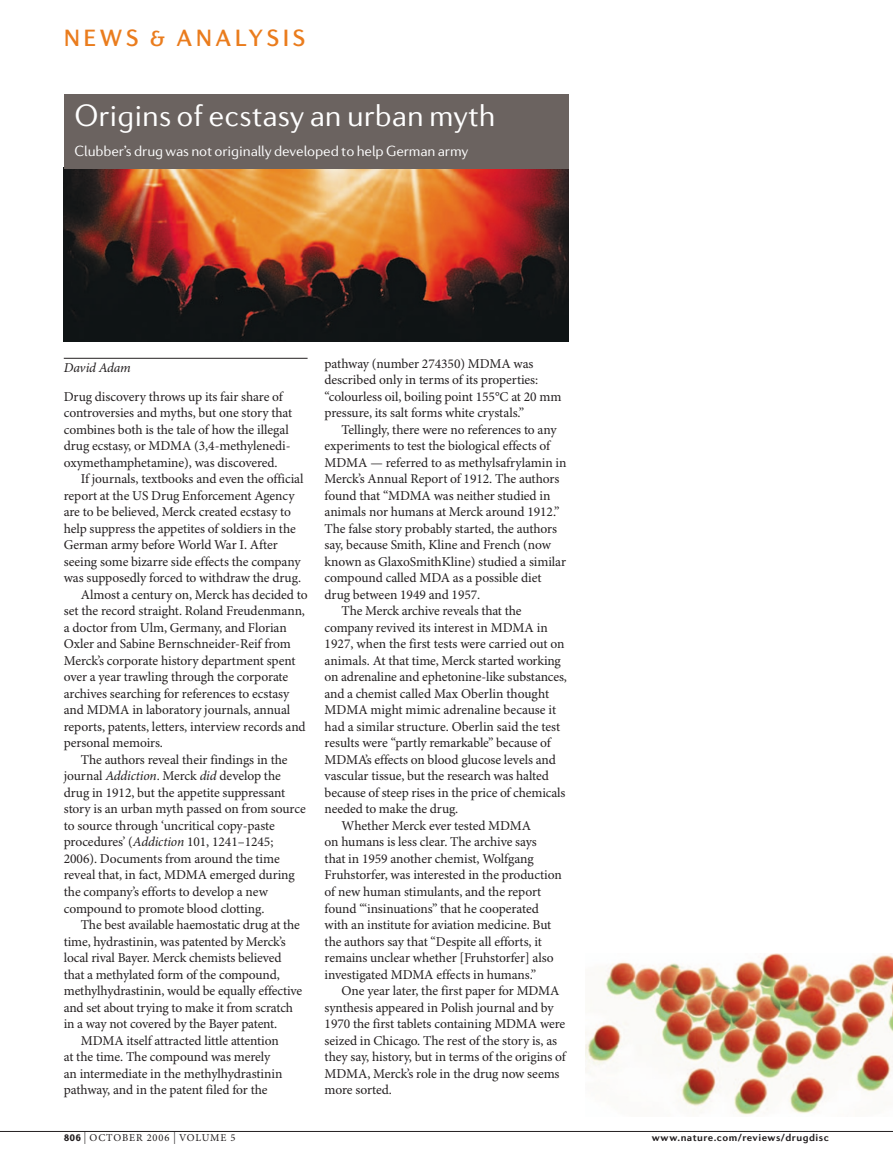
<style>
.page{position:relative;width:893px;height:1174px;background:#fff}
.page>*{position:absolute;margin:0;border:0;box-sizing:border-box;transform-origin:0 0}
.t1{font:300 31.5px "Diverda Sans LT Std";color:#fff}
.t2{font:500 24px "Diverda Sans LT Std";letter-spacing:.14em;color:#ea7c1d}
.t3{font:300 15px "Diverda Sans LT Std";letter-spacing:-.01em;color:#fff}
.t4{font:13.5px/16.5px "Minion Pro";letter-spacing:-.005em;color:#231f20}
.t5{font:italic 13.5px "Minion Pro";letter-spacing:-.01em;color:#231f20}
.t6{font:700 10.5px "Diverda Sans LT Std";letter-spacing:.045em;color:#231f20}
.t7{font:10.5px "Minion Pro";letter-spacing:.08em;color:#231f20}
.s1{font-style:italic}
.s2{font-family:"Diverda Sans LT Std";font-weight:900}
.s3{font-size:12px}
</style>
<div class="page">
<hr style="left:64px;top:358px;width:244px;height:1px;background:#231f20">
<img style="left:64px;top:168px;width:504px;height:173px">
<img style="left:585px;top:954px;width:308px;height:161px">
<hr style="left:0;top:1131px;width:893px;height:1px;background:#231f20">
<div style="left:64px;top:94px;width:504px;height:74px;background:#6b6360"></div>
<h2 class="t2" style="left:64px;top:29px;width:243px">NEWS &amp; ANALYSIS</h2>
<h1 class="t1" style="left:74px;top:104px;width:423px">Origins of ecstasy an urban myth</h1>
<p class="t3" style="left:74px;top:146px;width:395px">Clubber’s drug was not originally developed to help German army</p>
<p class="t5" style="left:64px;top:362px;width:69px">David Adam</p>
<p class="t4" style="left:64px;top:389px;width:230px">Drug discovery throws up its fair share of controversies and myths, but one story that combines both is the tale of how the illegal drug ecstasy, or MDMA (3,4-methylenedi&shy;oxymethamphetamine), was discovered.</p>
<p class="t4" style="left:81px;top:472px;width:224px">If journals, textbooks and even the official</p>
<p class="t4" style="left:64px;top:488px;width:232px">report at the US Drug Enforcement Agency</p>
<p class="t4" style="left:64px;top:505px;width:229px">are to be believed, Merck created ecstasy to</p>
<p class="t4" style="left:64px;top:521px;width:234px">help suppress the appetites of soldiers in the</p>
<p class="t4" style="left:64px;top:538px;width:215px">German army before World War I. After</p>
<p class="t4" style="left:64px;top:554px;width:238px">seeing some bizarre side effects the company</p>
<p class="t4" style="left:64px;top:571px;width:239px">was supposedly forced to withdraw the drug.</p>
<p class="t4" style="left:81px;top:587px;width:228px">Almost a century on, Merck has decided to</p>
<p class="t4" style="left:64px;top:604px;width:243px">set the record straight. Roland Freudenmann,</p>
<p class="t4" style="left:64px;top:620px;width:224px">a doctor from Ulm, Germany, and Florian</p>
<p class="t4" style="left:64px;top:637px;width:229px">Oxler and Sabine Bernschneider-Reif from</p>
<p class="t4" style="left:64px;top:653px;width:233px">Merck’s corporate history department spent</p>
<p class="t4" style="left:64px;top:670px;width:226px">over a year trawling through the corporate</p>
<p class="t4" style="left:64px;top:686px;width:227px">archives searching for references to ecstasy</p>
<p class="t4" style="left:64px;top:703px;width:228px">and MDMA in laboratory journals, annual</p>
<p class="t4" style="left:64px;top:719px;width:243px">reports, patents, letters, interview records and</p>
<p class="t4" style="left:64px;top:736px;width:101px">personal memoirs.</p>
<p class="t4" style="left:81px;top:752px;width:208px">The authors reveal their findings in the</p>
<p class="t4" style="left:64px;top:769px;width:219px">journal <span class="s1">Addiction</span>. Merck <span class="s1">did</span> develop the</p>
<p class="t4" style="left:64px;top:785px;width:223px">drug in 1912, but the appetite suppressant</p>
<p class="t4" style="left:64px;top:802px;width:243px">story is an urban myth passed on from source</p>
<p class="t4" style="left:64px;top:818px;width:213px">to source through ‘uncritical copy-paste</p>
<p class="t4" style="left:64px;top:835px;width:211px">procedures’ (<span class="s1">Addiction</span> 101, 1241–1245;</p>
<p class="t4" style="left:64px;top:851px;width:218px">2006). Documents from around the time</p>
<p class="t4" style="left:64px;top:868px;width:233px">reveal that, in fact, MDMA emerged during</p>
<p class="t4" style="left:64px;top:884px;width:206px">the company’s efforts to develop a new</p>
<p class="t4" style="left:64px;top:901px;width:202px">compound to promote blood clotting.</p>
<p class="t4" style="left:81px;top:917px;width:221px">The best available haemostatic drug at the</p>
<p class="t4" style="left:64px;top:934px;width:223px">time, hydrastinin, was patented by Merck’s</p>
<p class="t4" style="left:64px;top:950px;width:219px">local rival Bayer. Merck chemists believed</p>
<p class="t4" style="left:64px;top:967px;width:218px">that a methylated form of the compound,</p>
<p class="t4" style="left:64px;top:983px;width:240px">methylhydrastinin, would be equally effective</p>
<p class="t4" style="left:64px;top:1000px;width:231px">and set about trying to make it from scratch</p>
<p class="t4" style="left:64px;top:1016px;width:215px">in a way not covered by the Bayer patent.</p>
<p class="t4" style="left:81px;top:1033px;width:200px">MDMA itself attracted little attention</p>
<p class="t4" style="left:64px;top:1049px;width:208px">at the time. The compound was merely</p>
<p class="t4" style="left:64px;top:1066px;width:220px">an intermediate in the methylhydrastinin</p>
<p class="t4" style="left:64px;top:1082px;width:205px">pathway, and in the patent filed for the</p>
<p class="t4" style="left:325px;top:356px;width:238px">pathway (number 274350) MDMA was described only in terms of its properties: “colourless oil, boiling point 155°C at 20 mm pressure, its salt forms white crystals.”</p>
<p class="t4" style="left:342px;top:422px;width:216px">Tellingly, there were no references to any</p>
<p class="t4" style="left:325px;top:439px;width:227px">experiments to test the biological effects of</p>
<p class="t4" style="left:325px;top:455px;width:243px">MDMA — referred to as methylsafrylamin in</p>
<p class="t4" style="left:325px;top:472px;width:236px">Merck’s Annual Report of 1912. The authors</p>
<p class="t4" style="left:325px;top:488px;width:227px">found that “MDMA was neither studied in</p>
<p class="t4" style="left:325px;top:505px;width:237px">animals nor humans at Merck around 1912.”</p>
<p class="t4" style="left:325px;top:521px;width:234px">The false story probably started, the authors</p>
<p class="t4" style="left:325px;top:538px;width:228px">say, because Smith, Kline and French (now</p>
<p class="t4" style="left:325px;top:554px;width:243px">known as GlaxoSmithKline) studied a similar</p>
<p class="t4" style="left:325px;top:571px;width:218px">compound called MDA as a possible diet</p>
<p class="t4" style="left:325px;top:587px;width:157px">drug between 1949 and 1957.</p>
<p class="t4" style="left:342px;top:604px;width:181px">The Merck archive reveals that the</p>
<p class="t4" style="left:325px;top:620px;width:225px">company revived its interest in MDMA in</p>
<p class="t4" style="left:325px;top:637px;width:242px">1927, when the first tests were carried out on</p>
<p class="t4" style="left:325px;top:653px;width:238px">animals. At that time, Merck started working</p>
<p class="t4" style="left:325px;top:670px;width:244px">on adrenaline and ephetonine-like substances,</p>
<p class="t4" style="left:325px;top:686px;width:226px">and a chemist called Max Oberlin thought</p>
<p class="t4" style="left:325px;top:703px;width:233px">MDMA might mimic adrenaline because it</p>
<p class="t4" style="left:325px;top:719px;width:237px">had a similar structure. Oberlin said the test</p>
<p class="t4" style="left:325px;top:736px;width:228px">results were “partly remarkable” because of</p>
<p class="t4" style="left:325px;top:752px;width:233px">MDMA’s effects on blood glucose levels and</p>
<p class="t4" style="left:325px;top:769px;width:226px">vascular tissue, but the research was halted</p>
<p class="t4" style="left:325px;top:785px;width:242px">because of steep rises in the price of chemicals</p>
<p class="t4" style="left:325px;top:802px;width:135px">needed to make the drug.</p>
<p class="t4" style="left:342px;top:818px;width:191px">Whether Merck ever tested MDMA</p>
<p class="t4" style="left:325px;top:835px;width:214px">on humans is less clear. The archive says</p>
<p class="t4" style="left:325px;top:851px;width:211px">that in 1959 another chemist, Wolfgang</p>
<p class="t4" style="left:325px;top:868px;width:239px">Fruhstorfer, was interested in the production</p>
<p class="t4" style="left:325px;top:884px;width:218px">of new human stimulants, and the report</p>
<p class="t4" style="left:325px;top:901px;width:216px">found ‘“insinuations” that he cooperated</p>
<p class="t4" style="left:325px;top:917px;width:228px">with an institute for aviation medicine. But</p>
<p class="t4" style="left:325px;top:934px;width:219px">the authors say that “Despite all efforts, it</p>
<p class="t4" style="left:325px;top:950px;width:230px">remains unclear whether [Fruhstorfer] also</p>
<p class="t4" style="left:325px;top:967px;width:213px">investigated MDMA effects in humans.”</p>
<p class="t4" style="left:342px;top:983px;width:219px">One year later, the first paper for MDMA</p>
<p class="t4" style="left:325px;top:1000px;width:231px">synthesis appeared in Polish journal and by</p>
<p class="t4" style="left:325px;top:1016px;width:242px">1970 the first tablets containing MDMA were</p>
<p class="t4" style="left:325px;top:1033px;width:234px">seized in Chicago. The rest of the story is, as</p>
<p class="t4" style="left:325px;top:1049px;width:243px">they say, history, but in terms of the origins of</p>
<p class="t4" style="left:325px;top:1066px;width:236px">MDMA, Merck’s role in the drug now seems</p>
<p class="t4" style="left:325px;top:1082px;width:69px">more sorted.</p>
<p class="t7" style="left:64px;top:1133px;width:173px"><span class="s2">806</span> <span class="s3">|</span> OCTOBER 2006 <span class="s3">|</span> VOLUME 5</p>
<p class="t6" style="left:652px;top:1133px;width:179px">www.nature.com/reviews/drugdisc</p>
</div>
